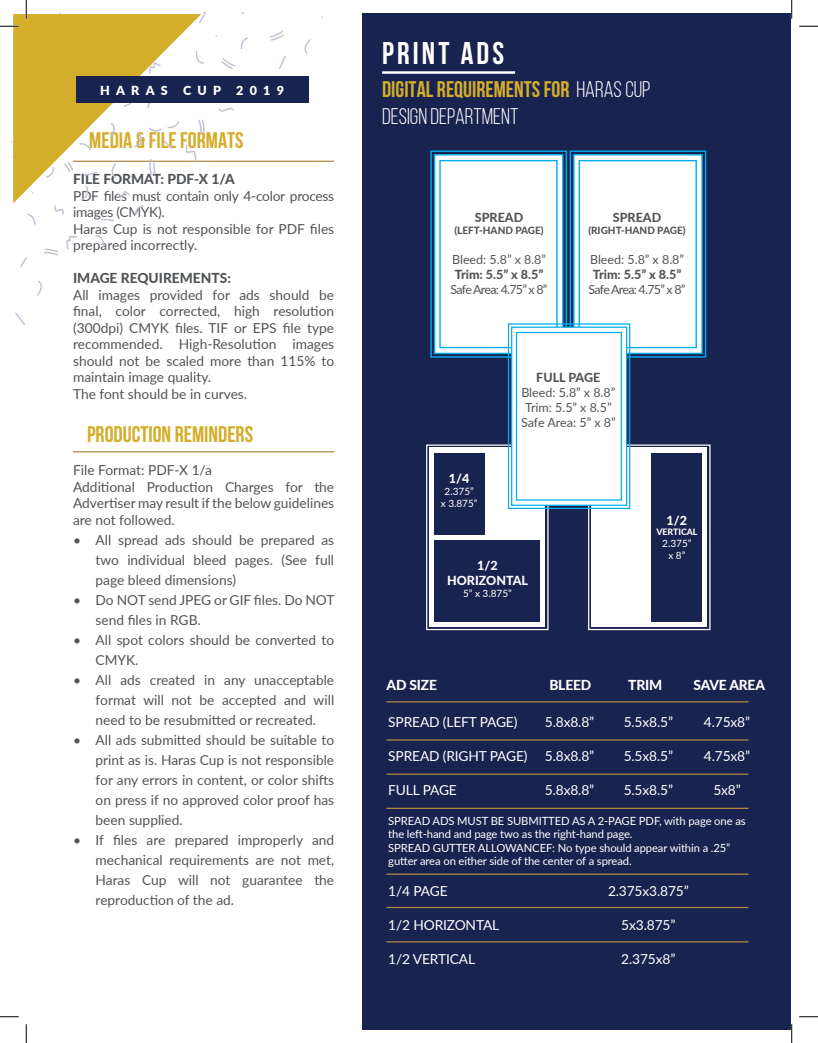
<style>
.page{position:relative;width:818px;height:1043px;background:#fff}
.page>*{position:absolute;margin:0;border:0;box-sizing:border-box;transform-origin:0 0}
.t1{font:700 31.25px "Bebas Neue";letter-spacing:.1em;color:#fff}
.t2{font:700 22.5px "Bebas Neue";color:#d4ad29}
.t3{font:22.5px "Bebas Neue";color:#fff}
.t4{font:13.75px/20px "Lato";color:#515457;text-align:justify}
.t5{font:13.75px "Lato";letter-spacing:-.01em;color:#fff}
.t6{font:13.75px/16.5px "Lato";letter-spacing:-.02em;color:#515457}
.t7{font:800 13.75px "Lato";color:#515457}
.t8{font:800 13.75px "Lato";letter-spacing:-.01em;color:#fff}
.t9{font:12.5px "Lato";letter-spacing:-.01em;color:#515457}
.t10{font:800 12.5px "Lato";color:#515457}
.t11{font:12.5px "Lato";letter-spacing:-.065em;color:#515457}
.t12{font:800 12.5px "Lato";color:#fff}
.Gray_2nd_subtitle{font:900 12.5px "Lato";letter-spacing:.5em;color:#fff}
.t13{font:11.25px "Lato";letter-spacing:-.01em;color:#fff}
.t14{font:800 10px "Lato";color:#515457}
.t15{font:10px "Lato";color:#fff}
.t16{font:800 8.75px "Lato";color:#fff}
.s1{font-weight:400;color:#fff}
</style>
<div class="page">
<div style="left:362px;top:13px;width:429px;height:1017px;background:#19234f"></div>
<hr style="left:73px;top:161px;width:261px;height:1px;background:#b18742">
<hr style="left:73px;top:451px;width:261px;height:1px;background:#b18742">
<div style="left:430px;top:150px;width:137px;height:207px;border:1px solid #00aeef"></div>
<div style="left:434px;top:154px;width:129px;height:200px;background:#fff;border:1px solid #00aeef"></div>
<div style="left:439px;top:160px;width:118px;height:188px;border:1px solid #00aeef"></div>
<div style="left:569px;top:150px;width:137px;height:207px;border:1px solid #00aeef"></div>
<div style="left:573px;top:154px;width:129px;height:200px;background:#fff;border:1px solid #00aeef"></div>
<div style="left:578px;top:160px;width:118px;height:188px;border:1px solid #00aeef"></div>
<div style="left:591px;top:448px;width:116px;height:179px;background:#fff"></div>
<div style="left:426px;top:444px;width:122px;height:186px;border:1px solid #fff"></div>
<div style="left:429px;top:448px;width:116px;height:179px;background:#fff"></div>
<div style="left:434px;top:453px;width:50px;height:81px;background:#19234f"></div>
<div style="left:652px;top:453px;width:50px;height:168px;background:#19234f"></div>
<div style="left:434px;top:540px;width:106px;height:81px;background:#19234f"></div>
<div style="left:588px;top:444px;width:122px;height:186px;border:1px solid #fff"></div>
<div style="left:508px;top:323px;width:122px;height:186px;border:1px solid #00aeef"></div>
<div style="left:511px;top:326px;width:116px;height:180px;background:#fff;border:1px solid #00aeef"></div>
<div style="left:516px;top:332px;width:106px;height:168px;border:1px solid #00aeef"></div>
<hr style="left:386px;top:701px;width:362px;height:1px;background:#b18742">
<hr style="left:386px;top:906px;width:362px;height:2px;background:#b18742">
<hr style="left:386px;top:941px;width:362px;height:1px;background:#b18742">
<hr style="left:386px;top:739px;width:362px;height:1px;background:#b18742">
<hr style="left:386px;top:773px;width:362px;height:1px;background:#b18742">
<hr style="left:386px;top:807px;width:362px;height:2px;background:#b18742">
<hr style="left:386px;top:873px;width:362px;height:1px;background:#b18742">
<hr style="left:382px;top:71px;width:133px;height:3px;background:#fff">
<svg style="left:240px;top:37px;width:8px;height:12px"></svg>
<svg style="left:304px;top:39px;width:7px;height:15px"></svg>
<svg style="left:221px;top:58px;width:14px;height:11px"></svg>
<svg style="left:201px;top:119px;width:4px;height:15px"></svg>
<svg style="left:269px;top:31px;width:15px;height:10px"></svg>
<svg style="left:201px;top:13px;width:5px;height:8px"></svg>
<svg style="left:218px;top:108px;width:16px;height:4px"></svg>
<svg style="left:279px;top:56px;width:7px;height:13px"></svg>
<svg style="left:135px;top:205px;width:9px;height:10px"></svg>
<svg style="left:27px;top:214px;width:9px;height:11px"></svg>
<svg style="left:37px;top:281px;width:5px;height:14px"></svg>
<svg style="left:95px;top:235px;width:9px;height:12px"></svg>
<svg style="left:54px;top:205px;width:10px;height:9px"></svg>
<svg style="left:44px;top:249px;width:14px;height:6px"></svg>
<svg style="left:66px;top:236px;width:12px;height:13px"></svg>
<svg style="left:20px;top:257px;width:7px;height:10px"></svg>
<svg style="left:15px;top:312px;width:10px;height:13px"></svg>
<svg style="left:101px;top:219px;width:13px;height:2px"></svg>
<svg style="left:13px;top:14px;width:188px;height:189px"></svg>
<div style="left:76px;top:77px;width:232px;height:26px;background:#19234f"></div>
<svg style="left:0;top:25px;width:19px;height:2px"></svg>
<svg style="left:799px;top:25px;width:19px;height:2px"></svg>
<svg style="left:0;top:1016px;width:19px;height:1px"></svg>
<svg style="left:799px;top:1016px;width:19px;height:1px"></svg>
<svg style="left:25px;top:0;width:2px;height:19px"></svg>
<svg style="left:25px;top:1024px;width:2px;height:18px"></svg>
<svg style="left:790px;top:0;width:2px;height:19px"></svg>
<svg style="left:790px;top:1024px;width:2px;height:18px"></svg>
<p class="Gray_2nd_subtitle" style="left:100px;top:81px;width:185px">HARAS CUP 2019</p>
<p class="t2" style="left:89px;top:127px;width:156px">MEDIA &amp; FILE FORMATS</p>
<p class="t7" style="left:73px;top:169px;width:163px">FILE FORMAT: PDF-X 1/A</p>
<p class="t6" style="left:73px;top:187px;width:262px">PDF files must contain only 4-color process images (CMYK).</p>
<p class="t4" style="left:73px;top:220px;width:262px;line-height:16.5px">Haras Cup is not responsible for PDF files prepared incorrectly.</p>
<p class="t7" style="left:73px;top:268px;width:159px">IMAGE REQUIREMENTS:</p>
<p class="t4" style="left:73px;top:286px;width:262px;line-height:16.5px">All images provided for ads should be final, color corrected, high resolution (300dpi) CMYK files. TIF or EPS file type recommended. High-Resolution images should not be scaled more than 115% to maintain image quality.</p>
<p class="t4" style="left:73px;top:383px;width:175px">The font should be in curves.</p>
<p class="t2" style="left:87px;top:422px;width:167px">PRODUCTION REMINDERS</p>
<p class="t4" style="left:73px;top:459px;width:140px">File Format: PDF-X 1/a</p>
<p class="t4" style="left:73px;top:478px;width:262px;line-height:16.5px">Additional Production Charges for the Advertiser may result if the below guidelines are not followed.</p>
<p class="t4" style="left:96px;top:529px;width:240px;text-indent:-23px">• All spread ads should be prepared as two individual bleed pages. (See full page bleed dimensions)</p>
<p class="t4" style="left:96px;top:589px;width:240px;text-indent:-23px">• Do NOT send JPEG or GIF files. Do NOT send files in RGB.</p>
<p class="t4" style="left:96px;top:629px;width:240px;text-indent:-23px">• All spot colors should be converted to<br>CMYK.</p>
<p class="t4" style="left:96px;top:669px;width:240px;text-indent:-23px">• All ads created in any unacceptable format will not be accepted and will need to be resubmitted or recreated.</p>
<p class="t4" style="left:96px;top:729px;width:240px;text-indent:-23px">• All ads submitted should be suitable to print as is. Haras Cup is not responsible for any errors in content, or color shifts on press if no approved color proof has been supplied.</p>
<p class="t4" style="left:96px;top:829px;width:240px;text-indent:-23px">• If files are prepared improperly and mechanical requirements are not met, Haras Cup will not guarantee the reproduction of the ad.</p>
<p class="t1" style="left:382px;top:36px;width:123px">PRINT ADS</p>
<p class="t2" style="left:382px;top:76px;width:270px">DIGITAL REQUIREMENTS FOR <span class="s1">HARAS CUP</span></p>
<p class="t3" style="left:382px;top:104px;width:138px">DESIGN DEPARTMENT</p>
<p class="t10" style="left:475px;top:208px;width:50px">SPREAD</p>
<p class="t14" style="left:454px;top:222px;width:91px">(LEFT-HAND PAGE)</p>
<p class="t9" style="left:452px;top:250px;width:95px">Bleed: 5.8” x 8.8”</p>
<p class="t10" style="left:455px;top:265px;width:90px">Trim: 5.5” x 8.5”</p>
<p class="t11" style="left:450px;top:280px;width:98px">Safe Area: 4.75” x 8”</p>
<p class="t10" style="left:612px;top:208px;width:50px">SPREAD</p>
<p class="t14" style="left:588px;top:222px;width:99px">(RIGHT-HAND PAGE)</p>
<p class="t9" style="left:590px;top:250px;width:95px">Bleed: 5.8” x 8.8”</p>
<p class="t10" style="left:592px;top:265px;width:90px">Trim: 5.5” x 8.5”</p>
<p class="t11" style="left:588px;top:280px;width:98px">Safe Area: 4.75” x 8”</p>
<p class="t12" style="left:449px;top:469px;width:22px">1/4</p>
<p class="t15" style="left:444px;top:484px;width:31px">2.375”</p>
<p class="t15" style="left:441px;top:496px;width:38px">x 3.875”</p>
<p class="t10" style="left:536px;top:368px;width:65px">FULL PAGE</p>
<p class="t9" style="left:521px;top:383px;width:95px">Bleed: 5.8” x 8.8”</p>
<p class="t9" style="left:525px;top:398px;width:88px">Trim: 5.5” x 8.5”</p>
<p class="t9" style="left:521px;top:413px;width:96px">Safe Area: 5” x 8”</p>
<p class="t12" style="left:477px;top:556px;width:22px">1/2</p>
<p class="t12" style="left:447px;top:571px;width:82px">HORIZONTAL</p>
<p class="t15" style="left:463px;top:586px;width:50px">5” x 3.875”</p>
<p class="t12" style="left:666px;top:511px;width:22px">1/2</p>
<p class="t16" style="left:656px;top:526px;width:43px">VERTICAL</p>
<p class="t15" style="left:662px;top:536px;width:31px">2.375”</p>
<p class="t15" style="left:668px;top:548px;width:18px">x 8”</p>
<p class="t8" style="left:386px;top:675px;width:52px">AD SIZE</p>
<p class="t8" style="left:549px;top:675px;width:43px">BLEED</p>
<p class="t8" style="left:628px;top:675px;width:36px">TRIM</p>
<p class="t8" style="left:693px;top:675px;width:73px">SAVE AREA</p>
<p class="t5" style="left:388px;top:712px;width:131px">SPREAD (LEFT PAGE)</p>
<p class="t5" style="left:388px;top:746px;width:141px">SPREAD (RIGHT PAGE)</p>
<p class="t5" style="left:388px;top:780px;width:70px">FULL PAGE</p>
<p class="t5" style="left:704px;top:712px;width:48px">4.75x8”</p>
<p class="t5" style="left:704px;top:746px;width:48px">4.75x8”</p>
<p class="t5" style="left:713px;top:780px;width:29px">5x8”</p>
<p class="t13" style="left:388px;top:812px;width:359px">SPREAD ADS MUST BE SUBMITTED AS A 2-PAGE PDF, with page one as</p>
<p class="t13" style="left:388px;top:826px;width:246px">the left-hand and page two as the right-hand page.</p>
<p class="t13" style="left:388px;top:839px;width:343px">SPREAD GUTTER ALLOWANCEF: No type should appear within a .25”</p>
<p class="t13" style="left:388px;top:853px;width:245px">gutter area on either side of the center of a spread.</p>
<p class="t5" style="left:545px;top:712px;width:51px">5.8x8.8”</p>
<p class="t5" style="left:545px;top:746px;width:51px">5.8x8.8”</p>
<p class="t5" style="left:545px;top:780px;width:51px">5.8x8.8”</p>
<p class="t5" style="left:623px;top:712px;width:51px">5.5x8.5”</p>
<p class="t5" style="left:623px;top:746px;width:51px">5.5x8.5”</p>
<p class="t5" style="left:623px;top:780px;width:51px">5.5x8.5”</p>
<p class="t5" style="left:388px;top:881px;width:61px">1/4 PAGE</p>
<p class="t5" style="left:388px;top:915px;width:112px">1/2 HORIZONTAL</p>
<p class="t5" style="left:388px;top:948px;width:88px">1/2 VERTICAL</p>
<p class="t5" style="left:608px;top:881px;width:82px">2.375x3.875”</p>
<p class="t5" style="left:621px;top:915px;width:56px">5x3.875”</p>
<p class="t5" style="left:621px;top:948px;width:56px">2.375x8”</p>
</div>
